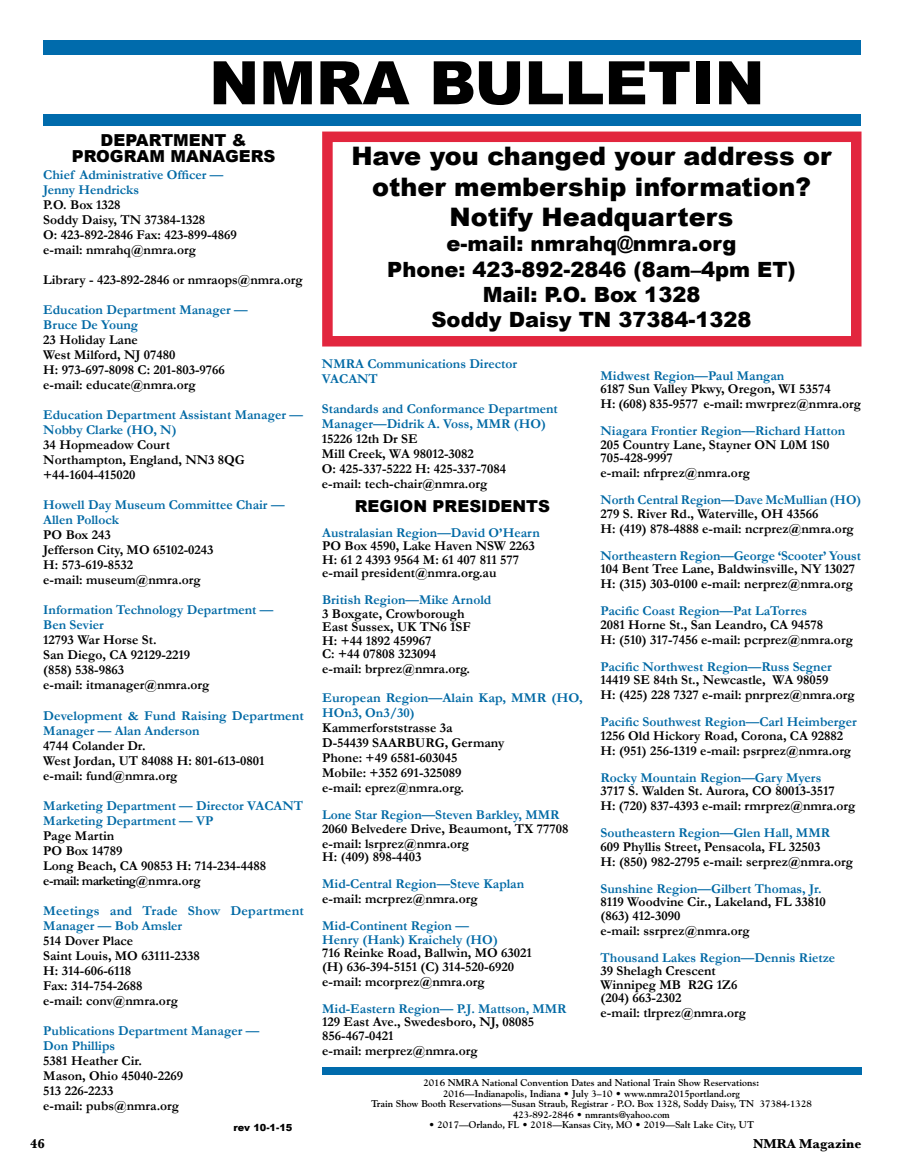
<style>
.page{position:relative;width:905px;height:1175px;background:#fff}
.page>*{position:absolute;margin:0;border:0;box-sizing:border-box;transform-origin:0 0}
.t1{font:900 60px "Arial";color:#000}
.t2{font:900 25.5px/30.6px "Arial";color:#000;text-align:center}
.t3{font:900 21px/25.2px "Arial";color:#000;text-align:center}
.t4{font:900 16.5px/16.5px "Arial";color:#000;text-align:center}
.t5{font:700 13.5px/15px "Garamond";color:#000}
.t6{font:700 13.5px/15px "Garamond";color:#0069a5}
.t7{font:700 13.5px "Baskerville";color:#000}
.t8{font:700 9.75px/10.5px "Goudy";color:#000;text-align:center}
.t9{font:900 9.75px "Arial";color:#000}
</style>
<div class="page">
<div style="left:43px;top:40px;width:818px;height:86px;background:#006bac"></div>
<div style="left:0;top:55px;width:904px;height:58px;background:#fff"></div>
<div style="left:322px;top:1067px;width:539px;height:7px;background:#006bac"></div>
<div style="left:322px;top:131px;width:539px;height:215px;border:10px solid #e2263e"></div>
<h1 class="t1" style="left:209px;top:49px;width:557px">NMRA BULLETIN</h1>
<p class="t4" style="left:72px;top:131px;width:205px">DEPARTMENT &amp;<br>PROGRAM MANAGERS</p>
<p class="t6" style="left:43px;top:167px;width:182px">Chief Administrative Officer —<br>Jenny Hendricks</p>
<p class="t5" style="left:43px;top:197px;width:195px">P.O. Box 1328<br>Soddy Daisy, TN 37384-1328<br>O: 423-892-2846 Fax: 423-899-4869 e-mail: nmrahq@nmra.org</p>
<p class="t5" style="left:43px;top:272px;width:261px">Library - 423-892-2846 or nmraops@nmra.org</p>
<p class="t6" style="left:43px;top:302px;width:206px">Education Department Manager —<br>Bruce De Young</p>
<p class="t5" style="left:43px;top:332px;width:183px">23 Holiday Lane<br>West Milford, NJ 07480<br>H: 973-697-8098 C: 201-803-9766 e-mail: educate@nmra.org</p>
<p class="t6" style="left:43px;top:407px;width:261px">Education Department Assistant Manager —<br>Nobby Clarke (HO, N)</p>
<p class="t5" style="left:43px;top:437px;width:203px">34 Hopmeadow Court<br>Northampton, England, NN3 8QG +44-1604-415020</p>
<p class="t6" style="left:43px;top:497px;width:243px">Howell Day Museum Committee Chair —<br>Allen Pollock</p>
<p class="t5" style="left:43px;top:527px;width:172px">PO Box 243<br>Jefferson City, MO 65102-0243<br>H: 573-619-8532<br>e-mail: museum@nmra.org</p>
<p class="t6" style="left:43px;top:602px;width:231px">Information Technology Department —<br>Ben Sevier</p>
<p class="t5" style="left:43px;top:632px;width:168px">12793 War Horse St.<br>San Diego, CA 92129-2219 (858) 538-9863<br>e-mail: itmanager@nmra.org</p>
<p class="t6" style="left:43px;top:707px;width:262px">Development &amp; Fund Raising Department<br>Manager — Alan Anderson</p>
<p class="t5" style="left:43px;top:737px;width:223px">4744 Colander Dr.<br>West Jordan, UT 84088 H: 801-613-0801 e-mail: fund@nmra.org</p>
<p class="t6" style="left:43px;top:797px;width:261px">Marketing Department — Director VACANT<br>Marketing Department — VP</p>
<p class="t5" style="left:43px;top:827px;width:224px">Page Martin<br>PO Box 14789<br>Long Beach, CA 90853 H: 714-234-4488 e-mail: marketing@nmra.org</p>
<p class="t6" style="left:43px;top:902px;width:262px">Meetings and Trade Show Department<br>Manager — Bob Amsler</p>
<p class="t5" style="left:43px;top:932px;width:158px">514 Dover Place<br>Saint Louis, MO 63111-2338<br>H: 314-606-6118<br>Fax: 314-754-2688<br>e-mail: conv@nmra.org</p>
<p class="t6" style="left:43px;top:1022px;width:217px">Publications Department Manager —<br>Don Phillips</p>
<p class="t5" style="left:43px;top:1052px;width:141px">5381 Heather Cir.<br>Mason, Ohio 45040-2269<br>513 226-2233<br>e-mail: pubs@nmra.org</p>
<p class="t9" style="left:233px;top:1122px;width:60px">rev 10-1-15</p>
<h2 class="t2" style="left:351px;top:141px;width:481px">Have you changed your address or other membership information?<br>Notify Headquarters</h2>
<h3 class="t3" style="left:387px;top:231px;width:410px">e-mail: nmrahq@nmra.org<br>Phone: 423-892-2846 (8am–4pm ET)<br>Mail: P.O. Box 1328<br>Soddy Daisy TN 37384-1328</h3>
<p class="t6" style="left:322px;top:356px;width:197px">NMRA Communications Director<br>VACANT</p>
<p class="t6" style="left:322px;top:401px;width:237px">Standards and Conformance Department<br>Manager—Didrik A. Voss, MMR (HO)</p>
<p class="t5" style="left:322px;top:431px;width:186px">15226 12th Dr SE<br>Mill Creek, WA 98012-3082<br>O: 425-337-5222 H: 425-337-7084 e-mail: tech-chair@nmra.org</p>
<p class="t4" style="left:355px;top:497px;width:197px">REGION PRESIDENTS</p>
<p class="t6" style="left:322px;top:525px;width:219px">Australasian Region—David O’Hearn</p>
<p class="t5" style="left:322px;top:539px;width:214px;line-height:13.5px">PO Box 4590, Lake Haven NSW 2263<br>H: 61 2 4393 9564 M: 61 407 811 577 e-mail president@nmra.org.au</p>
<p class="t6" style="left:322px;top:592px;width:171px">British Region—Mike Arnold</p>
<p class="t5" style="left:322px;top:606px;width:150px;line-height:13.5px">3 Boxgate, Crowborough<br>East Sussex, UK TN6 1SF<br>H: +44 1892 459967<br>C: +44 07808 323094</p>
<p class="t5" style="left:322px;top:661px;width:149px">e-mail: brprez@nmra.org.</p>
<p class="t6" style="left:322px;top:690px;width:262px">European Region—Alain Kap, MMR (HO,<br>HOn3, On3/30)</p>
<p class="t5" style="left:322px;top:720px;width:184px">Kammerforststrasse 3a<br>D-54439 SAARBURG, Germany<br>Phone: +49 6581-603045<br>Mobile: +352 691-325089<br>e-mail: eprez@nmra.org.</p>
<p class="t6" style="left:322px;top:807px;width:239px">Lone Star Region—Steven Barkley, MMR</p>
<p class="t5" style="left:322px;top:820px;width:248px">2060 Belvedere Drive, Beaumont, TX 77708 e-mail: lsrprez@nmra.org</p>
<p class="t5" style="left:322px;top:849px;width:101px">H: (409) 898-4403</p>
<p class="t6" style="left:322px;top:876px;width:203px">Mid-Central Region—Steve Kaplan</p>
<p class="t5" style="left:322px;top:891px;width:157px">e-mail: mcrprez@nmra.org</p>
<p class="t6" style="left:322px;top:918px;width:177px;line-height:13.5px">Mid-Continent Region —<br>Henry (Hank) Kraichely (HO)</p>
<p class="t5" style="left:322px;top:945px;width:211px;line-height:13.5px">716 Reinke Road, Ballwin, MO 63021 (H) 636-394-5151 (C) 314-520-6920</p>
<p class="t5" style="left:322px;top:973px;width:164px">e-mail: mcorprez@nmra.org</p>
<p class="t6" style="left:322px;top:1000px;width:246px">Mid-Eastern Region— P.J. Mattson, MMR</p>
<p class="t5" style="left:322px;top:1014px;width:213px;line-height:13.5px">129 East Ave., Swedesboro, NJ, 08085<br>856-467-0421</p>
<p class="t5" style="left:322px;top:1042px;width:157px">e-mail: merprez@nmra.org</p>
<p class="t6" style="left:600px;top:368px;width:185px">Midwest Region—Paul Mangan</p>
<p class="t5" style="left:600px;top:381px;width:262px">6187 Sun Valley Pkwy, Oregon, WI 53574<br>H: (608) 835-9577 e-mail: mwrprez@nmra.org</p>
<p class="t6" style="left:600px;top:423px;width:246px">Niagara Frontier Region—Richard Hatton</p>
<p class="t5" style="left:600px;top:437px;width:230px;line-height:13.5px">205 Country Lane, Stayner ON L0M 1S0<br>705-428-9997</p>
<p class="t5" style="left:600px;top:465px;width:151px">e-mail: nfrprez@nmra.org</p>
<p class="t6" style="left:600px;top:492px;width:262px">North Central Region—Dave McMullian (HO)</p>
<p class="t5" style="left:600px;top:506px;width:255px">279 S. River Rd., Waterville, OH 43566<br>H: (419) 878-4888 e-mail: ncrprez@nmra.org</p>
<p class="t6" style="left:600px;top:548px;width:262px">Northeastern Region—George ‘Scooter’ Youst</p>
<p class="t5" style="left:600px;top:561px;width:256px">104 Bent Tree Lane, Baldwinsville, NY 13027<br>H: (315) 303-0100 e-mail: nerprez@nmra.org</p>
<p class="t6" style="left:600px;top:603px;width:208px">Pacific Coast Region—Pat LaTorres</p>
<p class="t5" style="left:600px;top:617px;width:254px">2081 Horne St., San Leandro, CA 94578<br>H: (510) 317-7456 e-mail: pcrprez@nmra.org</p>
<p class="t6" style="left:600px;top:659px;width:233px">Pacific Northwest Region—Russ Segner</p>
<p class="t5" style="left:600px;top:672px;width:256px">14419 SE 84th St., Newcastle, WA 98059<br>H: (425) 228 7327 e-mail: pnrprez@nmra.org</p>
<p class="t6" style="left:600px;top:714px;width:258px">Pacific Southwest Region—Carl Heimberger</p>
<p class="t5" style="left:600px;top:728px;width:252px">1256 Old Hickory Road, Corona, CA 92882<br>H: (951) 256-1319 e-mail: psrprez@nmra.org</p>
<p class="t6" style="left:600px;top:770px;width:222px">Rocky Mountain Region—Gary Myers</p>
<p class="t5" style="left:600px;top:783px;width:256px">3717 S. Walden St. Aurora, CO 80013-3517<br>H: (720) 837-4393 e-mail: rmrprez@nmra.org</p>
<p class="t6" style="left:600px;top:825px;width:231px">Southeastern Region—Glen Hall, MMR</p>
<p class="t5" style="left:600px;top:839px;width:254px">609 Phyllis Street, Pensacola, FL 32503<br>H: (850) 982-2795 e-mail: serprez@nmra.org</p>
<p class="t6" style="left:600px;top:881px;width:223px">Sunshine Region—Gilbert Thomas, Jr.</p>
<p class="t5" style="left:600px;top:895px;width:227px;line-height:13.5px">8119 Woodvine Cir., Lakeland, FL 33810 (863) 412-3090</p>
<p class="t5" style="left:600px;top:923px;width:151px">e-mail: ssrprez@nmra.org</p>
<p class="t6" style="left:600px;top:950px;width:236px">Thousand Lakes Region—Dennis Rietze</p>
<p class="t5" style="left:600px;top:964px;width:138px;line-height:13.5px">39 Shelagh Crescent<br>Winnipeg MB R2G 1Z6 (204) 663-2302</p>
<p class="t5" style="left:600px;top:1005px;width:147px">e-mail: tlrprez@nmra.org</p>
<p class="t8" style="left:371px;top:1077px;width:442px">2016 NMRA National Convention Dates and National Train Show Reservations:<br>2016—Indianapolis, Indiana • July 3–10 • www.nmra2015portland.org<br>Train Show Booth Reservations—Susan Straub, Registrar - P.O. Box 1328, Soddy Daisy, TN 37384-1328<br>423-892-2846 • nmrants@yahoo.com</p>
<p class="t8" style="left:429px;top:1119px;width:327px">• 2017—Orlando, FL • 2018—Kansas City, MO • 2019—Salt Lake City, UT</p>
<p class="t7" style="left:30px;top:1135px;width:16px">46</p>
<p class="t7" style="left:753px;top:1135px;width:110px">NMRA Magazine</p>
</div>
